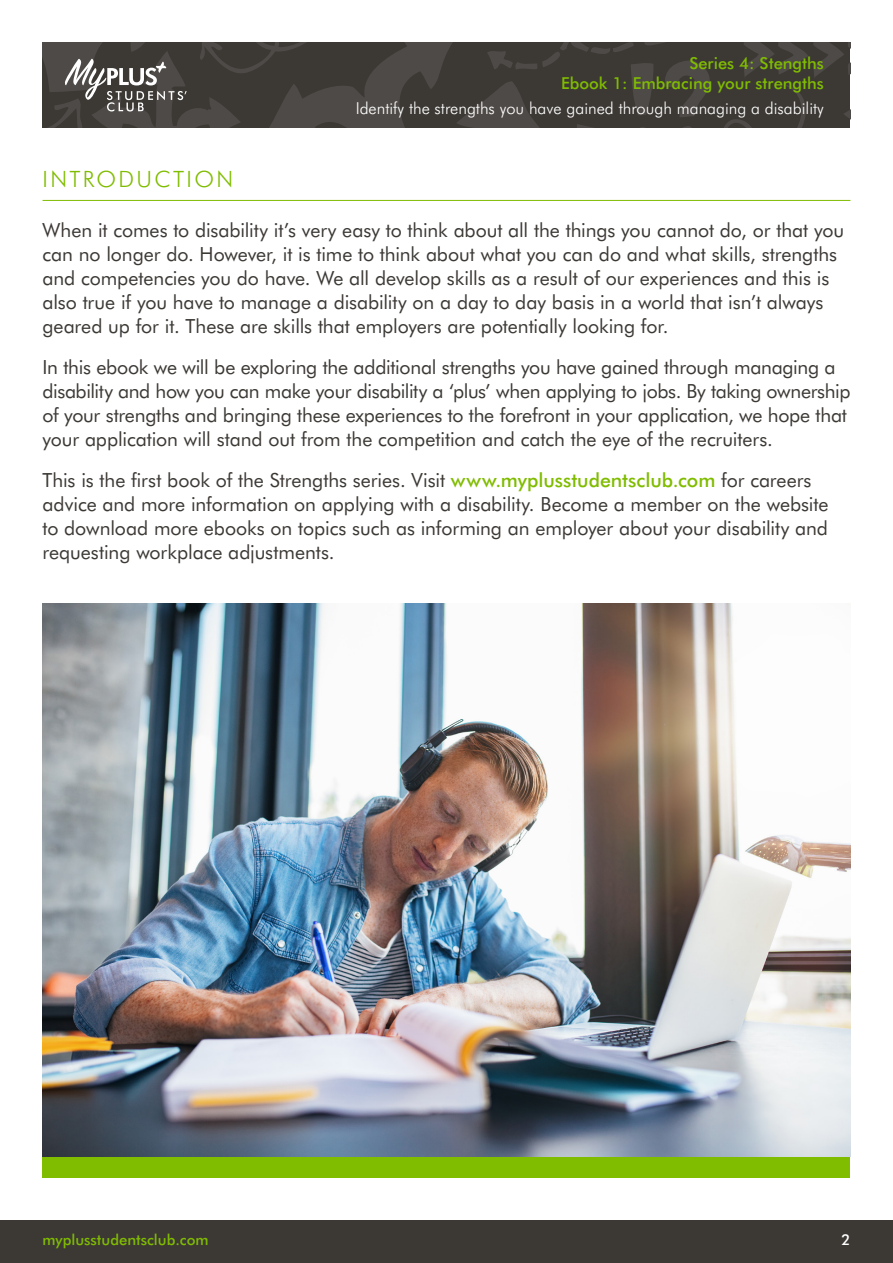
<style>
.page{position:relative;width:893px;height:1263px;background:#fff}
.page>*{position:absolute;margin:0;border:0;box-sizing:border-box;transform-origin:0 0}
.t1{font:300 22.5px "Futura BT";letter-spacing:.105em;color:#80bc00}
.t2{font:19.5px/24px "Futura BT";letter-spacing:-.005em;color:#3c3935}
.t3{font:300 16.5px "Futura BT";color:#fff}
.t4{font:500 16.5px/19.5px "Futura BT";color:#80bc00;text-align:right}
.t5{font:500 15px "Futura BT";color:#80bc00}
.t6{font:500 15px "Futura BT";color:#fff}
.s1{font-weight:500;color:#80bc00}
</style>
<div class="page">
<svg style="left:43px;top:43px;width:807px;height:85px;background:#45413e"></svg>
<div style="left:0;top:1220px;width:893px;height:43px;background:#3c3935"></div>
<hr style="left:43px;top:200px;width:807px;height:1px;background:#80bc00">
<div style="left:43px;top:1157px;width:807px;height:21px;background:#80bc00"></div>
<img style="left:43px;top:604px;width:807px;height:553px">
<p class="t4" style="left:561px;top:53px;width:264px">Series 4: Stengths<br>Ebook 1: Embracing your strengths</p>
<p class="t3" style="left:356px;top:98px;width:470px">Identify the strengths you have gained through managing a disability</p>
<p class="t1" style="left:43px;top:166px;width:192px">INTRODUCTION</p>
<p class="t2" style="left:43px;top:218px;width:803px">When it comes to disability it’s very easy to think about all the things you cannot do, or that you can no longer do. However, it is time to think about what you can do and what skills, strengths and competencies you do have. We all develop skills as a result of our experiences and this is also true if you have to manage a disability on a day to day basis in a world that isn’t always geared up for it. These are skills that employers are potentially looking for.</p>
<p class="t2" style="left:43px;top:355px;width:809px">In this ebook we will be exploring the additional strengths you have gained through managing a disability and how you can make your disability a ‘plus’ when applying to jobs. By taking ownership of your strengths and bringing these experiences to the forefront in your application, we hope that your application will stand out from the competition and catch the eye of the recruiters.</p>
<p class="t2" style="left:43px;top:468px;width:787px">This is the first book of the Strengths series. Visit <span class="s1">www.myplusstudentsclub.com</span> for careers advice and more information on applying with a disability. Become a member on the website to download more ebooks on topics such as informing an employer about your disability and requesting workplace adjustments.</p>
<p class="t5" style="left:43px;top:1231px;width:168px">myplusstudentsclub.com</p>
<p class="t6" style="left:841px;top:1231px;width:11px">2</p>
</div>
